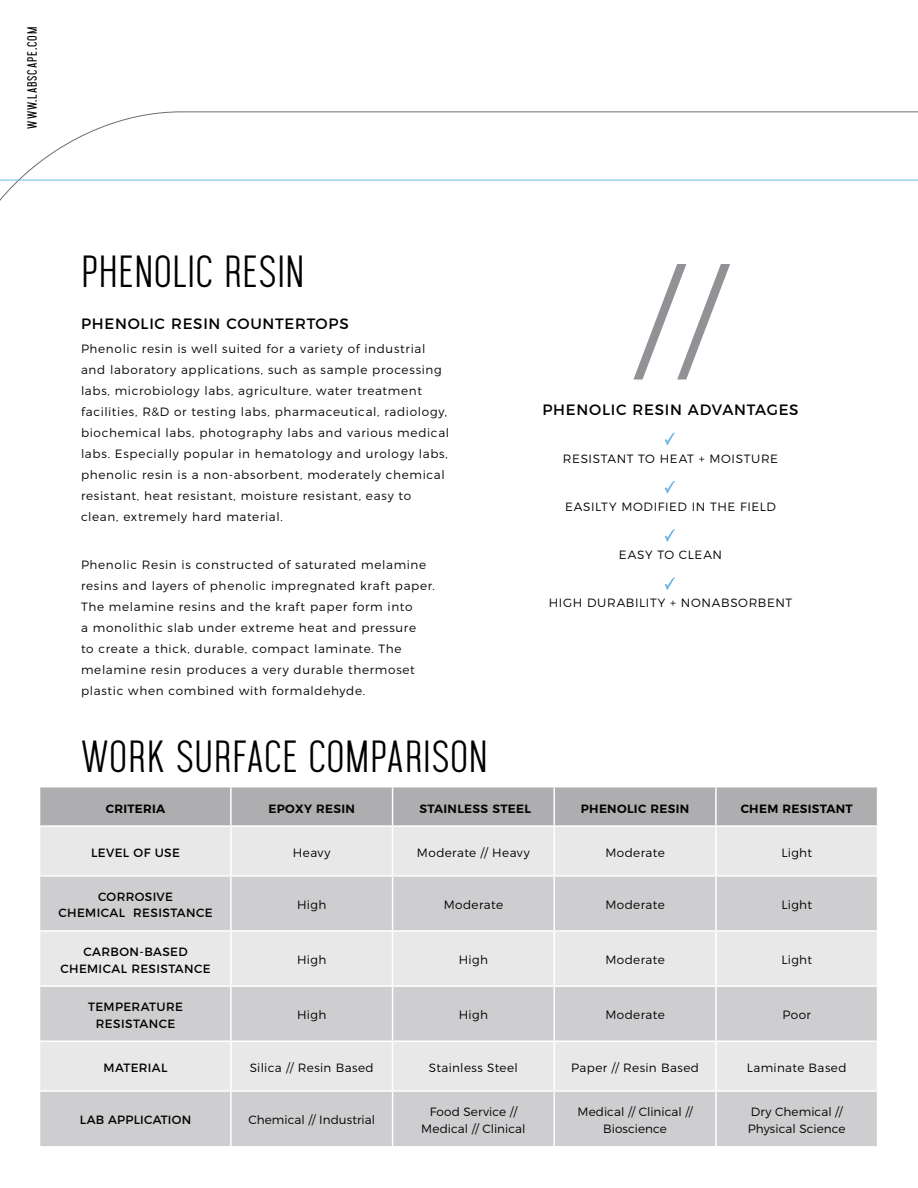
<style>
.page{position:relative;width:918px;height:1188px;background:#fff}
.page>*{position:absolute;margin:0;border:0;box-sizing:border-box;transform-origin:0 0}
.t1{font:italic 100 165px "Aquilone";color:#919295}
.Paragraph_Style3{font:100 45px "Aquilone";letter-spacing:.025em;color:#000}
.Paragraph_Style4{font:100 45px "Aquilone";letter-spacing:.025em;color:#000}
.Paragraph_Style3-2{font:15px "Montserrat";letter-spacing:.05em;color:#000}
.Paragraph_Style4-2{font:13.5px "Aquilone";letter-spacing:.07em;color:#000}
.Paragraph_Style5{font:300 12px/21px "Montserrat";letter-spacing:.055em;color:#040503}
.t2{font:300 12px/16.5px "Montserrat";letter-spacing:.02em;color:#000;text-align:center}
.t3{font:12px/16.5px "Montserrat";letter-spacing:.03em;color:#000;text-align:center}
.Paragraph_Style4-3{font:600 12px "Montserrat";letter-spacing:.025em;color:#040503}
.t4{font:600 12px "Montserrat";letter-spacing:.025em;color:#000}
</style>
<div class="page">
<div style="left:40px;top:788px;width:837px;height:37px;background:#aeadaf"></div>
<div style="left:40px;top:827px;width:837px;height:48px;background:#e8e8e9"></div>
<svg style="left:40px;top:877px;width:837px;height:269px;background:#d8d8d9"></svg>
<hr style="left:40px;top:930px;width:191px;height:2px;background:#fff">
<hr style="left:40px;top:985px;width:191px;height:2px;background:#fff">
<hr style="left:40px;top:1040px;width:191px;height:2px;background:#fff">
<hr style="left:40px;top:1090px;width:191px;height:2px;background:#fff">
<hr style="left:230px;top:787px;width:2px;height:38px;background:#fff">
<hr style="left:392px;top:787px;width:1px;height:38px;background:#fff">
<hr style="left:553px;top:787px;width:2px;height:38px;background:#fff">
<hr style="left:715px;top:787px;width:2px;height:38px;background:#fff">
<hr style="left:230px;top:827px;width:2px;height:48px;background:#fff">
<hr style="left:392px;top:827px;width:1px;height:48px;background:#fff">
<hr style="left:553px;top:827px;width:2px;height:48px;background:#fff">
<hr style="left:715px;top:827px;width:2px;height:48px;background:#fff">
<hr style="left:230px;top:877px;width:2px;height:53px;background:#fff">
<hr style="left:392px;top:877px;width:1px;height:53px;background:#fff">
<hr style="left:553px;top:877px;width:2px;height:53px;background:#fff">
<hr style="left:715px;top:877px;width:2px;height:53px;background:#fff">
<hr style="left:231px;top:930px;width:162px;height:2px;background:#fff">
<hr style="left:230px;top:932px;width:2px;height:53px;background:#fff">
<hr style="left:393px;top:930px;width:161px;height:2px;background:#fff">
<hr style="left:392px;top:932px;width:1px;height:53px;background:#fff">
<hr style="left:554px;top:930px;width:162px;height:2px;background:#fff">
<hr style="left:553px;top:932px;width:2px;height:53px;background:#fff">
<hr style="left:716px;top:930px;width:162px;height:2px;background:#fff">
<hr style="left:715px;top:932px;width:2px;height:53px;background:#fff">
<hr style="left:231px;top:985px;width:162px;height:2px;background:#fff">
<hr style="left:230px;top:987px;width:2px;height:53px;background:#fff">
<hr style="left:393px;top:985px;width:161px;height:2px;background:#fff">
<hr style="left:392px;top:987px;width:1px;height:53px;background:#fff">
<hr style="left:554px;top:985px;width:162px;height:2px;background:#fff">
<hr style="left:553px;top:987px;width:2px;height:53px;background:#fff">
<hr style="left:716px;top:985px;width:162px;height:2px;background:#fff">
<hr style="left:715px;top:987px;width:2px;height:53px;background:#fff">
<hr style="left:231px;top:1040px;width:162px;height:2px;background:#fff">
<hr style="left:230px;top:1042px;width:2px;height:48px;background:#fff">
<hr style="left:393px;top:1040px;width:161px;height:2px;background:#fff">
<hr style="left:392px;top:1042px;width:1px;height:48px;background:#fff">
<hr style="left:554px;top:1040px;width:162px;height:2px;background:#fff">
<hr style="left:553px;top:1042px;width:2px;height:48px;background:#fff">
<hr style="left:716px;top:1040px;width:162px;height:2px;background:#fff">
<hr style="left:715px;top:1042px;width:2px;height:48px;background:#fff">
<hr style="left:231px;top:1090px;width:162px;height:2px;background:#fff">
<hr style="left:230px;top:1092px;width:2px;height:54px;background:#fff">
<hr style="left:393px;top:1090px;width:161px;height:2px;background:#fff">
<hr style="left:392px;top:1092px;width:1px;height:54px;background:#fff">
<hr style="left:554px;top:1090px;width:162px;height:2px;background:#fff">
<hr style="left:553px;top:1092px;width:2px;height:54px;background:#fff">
<hr style="left:716px;top:1090px;width:162px;height:2px;background:#fff">
<hr style="left:715px;top:1092px;width:2px;height:54px;background:#fff">
<svg style="left:665px;top:433px;width:10px;height:12px"></svg>
<svg style="left:665px;top:529px;width:10px;height:13px"></svg>
<svg style="left:665px;top:481px;width:10px;height:13px"></svg>
<svg style="left:665px;top:577px;width:10px;height:13px"></svg>
<svg style="left:0;top:111px;width:918px;height:90px"></svg>
<hr style="left:0;top:180px;width:918px;height:1px;background:#6db7e6">
<p class="Paragraph_Style4-2" style="left:25px;top:129px;width:103px;rotate:-90deg">www.LABSCAPE.COM</p>
<p class="Paragraph_Style4" style="left:81px;top:247px;width:225px">pHENOLIC RESIN</p>
<p class="Paragraph_Style3-2" style="left:81px;top:312px;width:269px">PHENOLIC RESIN COUNTERTOPS</p>
<p class="Paragraph_Style5" style="left:81px;top:338px;width:370px">Phenolic resin is well suited for a variety of industrial and laboratory applications, such as sample processing labs, microbiology labs, agriculture, water treatment facilities, R&amp;D or testing labs, pharmaceutical, radiology, biochemical labs, photography labs and various medical labs. Especially popular in hematology and urology labs, phenolic resin is a non-absorbent, moderately chemical resistant, heat resistant, moisture resistant, easy to clean, extremely hard material.</p>
<p class="Paragraph_Style5" style="left:81px;top:554px;width:355px">Phenolic Resin is constructed of saturated melamine resins and layers of phenolic impregnated kraft paper.<br>The melamine resins and the kraft paper form into<br>a monolithic slab under extreme heat and pressure<br>to create a thick, durable, compact laminate. The melamine resin produces a very durable thermoset plastic when combined with formaldehyde.</p>
<p class="Paragraph_Style3" style="left:81px;top:732px;width:408px">WORK SURFACE COMPARISON</p>
<p class="t1" style="left:627px;top:231px;width:89px">//</p>
<p class="Paragraph_Style3-2" style="left:542px;top:397px;width:258px">PHENOLIC RESIN ADVANTAGES</p>
<p class="Paragraph_Style5" style="left:563px;top:447px;width:217px">RESISTANT TO HEAT + MOISTURE</p>
<p class="Paragraph_Style5" style="left:565px;top:495px;width:212px">EASILTY MODIFIED IN THE FIELD</p>
<p class="Paragraph_Style5" style="left:619px;top:543px;width:105px">EASY TO CLEAN</p>
<p class="Paragraph_Style5" style="left:549px;top:591px;width:245px">HIGH DURABILITY + NONABSORBENT</p>
<p class="t4" style="left:106px;top:799px;width:61px">CRITERIA</p>
<p class="Paragraph_Style4-3" style="left:268px;top:799px;width:88px">EPOXY RESIN</p>
<p class="Paragraph_Style4-3" style="left:420px;top:799px;width:113px">STAINLESS STEEL</p>
<p class="Paragraph_Style4-3" style="left:581px;top:799px;width:110px">PHENOLIC RESIN</p>
<p class="t4" style="left:741px;top:799px;width:114px">CHEM RESISTANT</p>
<p class="t3" style="left:91px;top:843px;width:90px">LEVEL OF USE</p>
<p class="t2" style="left:293px;top:843px;width:39px">Heavy</p>
<p class="t2" style="left:417px;top:843px;width:114px">Moderate // Heavy</p>
<p class="t2" style="left:605px;top:843px;width:61px">Moderate</p>
<p class="t2" style="left:781px;top:843px;width:32px">Light</p>
<p class="t3" style="left:59px;top:888px;width:156px">CORROSIVE<br>CHEMICAL RESISTANCE</p>
<p class="t2" style="left:297px;top:896px;width:31px">High</p>
<p class="t2" style="left:444px;top:896px;width:61px">Moderate</p>
<p class="t2" style="left:605px;top:896px;width:61px">Moderate</p>
<p class="t2" style="left:781px;top:896px;width:32px">Light</p>
<p class="t3" style="left:61px;top:943px;width:152px">CARBON-BASED<br>CHEMICAL RESISTANCE</p>
<p class="t2" style="left:297px;top:951px;width:31px">High</p>
<p class="t2" style="left:459px;top:951px;width:31px">High</p>
<p class="t2" style="left:605px;top:951px;width:61px">Moderate</p>
<p class="t2" style="left:781px;top:951px;width:32px">Light</p>
<p class="t3" style="left:88px;top:998px;width:96px">TEMPERATURE<br>RESISTANCE</p>
<p class="t2" style="left:297px;top:1006px;width:31px">High</p>
<p class="t2" style="left:459px;top:1006px;width:31px">High</p>
<p class="t2" style="left:605px;top:1006px;width:61px">Moderate</p>
<p class="t2" style="left:782px;top:1006px;width:30px">Poor</p>
<p class="t3" style="left:104px;top:1058px;width:65px">MATERIAL</p>
<p class="t2" style="left:250px;top:1058px;width:126px">Silica // Resin Based</p>
<p class="t2" style="left:429px;top:1058px;width:91px">Stainless Steel</p>
<p class="t2" style="left:571px;top:1058px;width:129px">Paper // Resin Based</p>
<p class="t2" style="left:747px;top:1058px;width:101px">Laminate Based</p>
<p class="t3" style="left:80px;top:1111px;width:113px">LAB APPLICATION</p>
<p class="t2" style="left:248px;top:1111px;width:128px">Chemical // Industrial</p>
<p class="t2" style="left:421px;top:1103px;width:106px">Food Service //<br>Medical // Clinical</p>
<p class="t2" style="left:578px;top:1103px;width:117px">Medical // Clinical //<br>Bioscience</p>
<p class="t2" style="left:748px;top:1103px;width:99px;text-align:left">Dry Chemical //<br>Physical Science</p>
</div>
